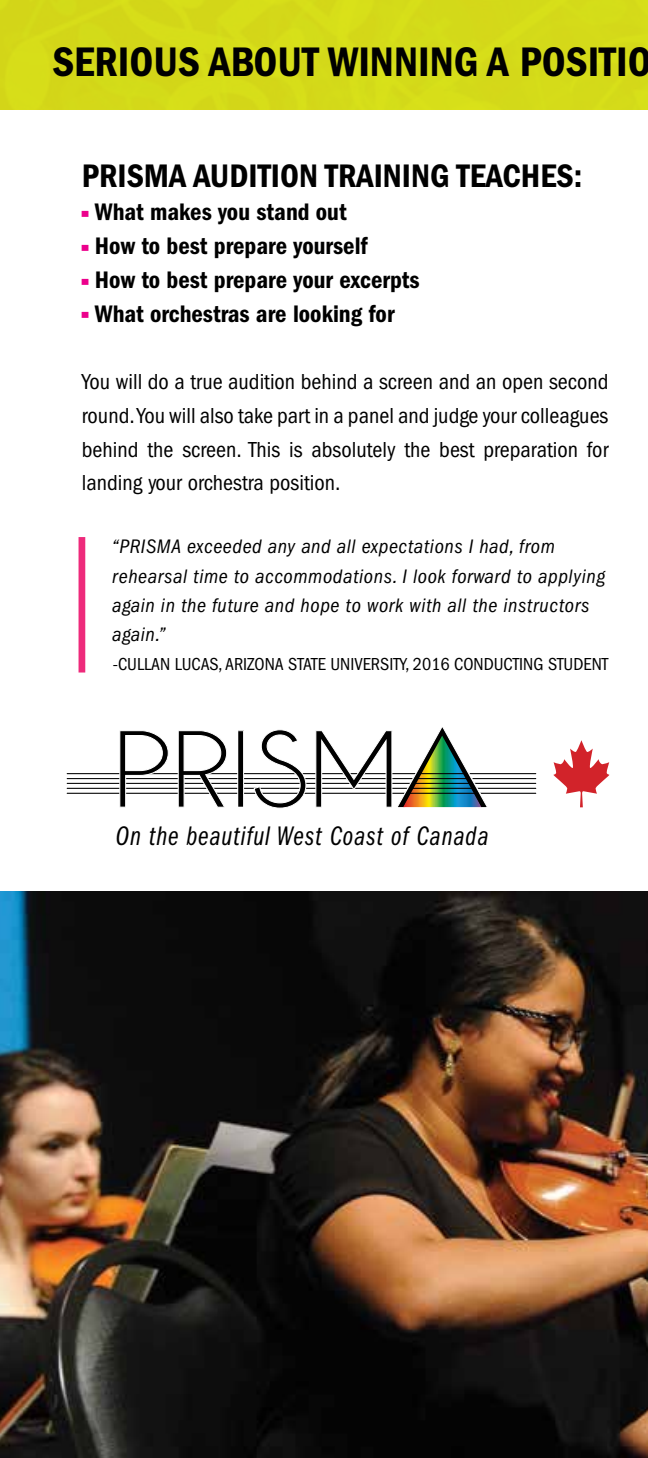
<style>
.page{position:relative;width:648px;height:1458px;background:#fff}
.page>*{position:absolute;margin:0;border:0;box-sizing:border-box;transform-origin:0 0}
.t1{font:42.75px "ITC Franklin Gothic Std Dm Cd";color:#000}
.t2{font:33.75px "ITC Franklin Gothic Std Dm Cd";color:#000}
.t3{font:27.9px "ITC Franklin Gothic Std Bk Cp It";letter-spacing:.03em;color:#000}
.t4{font:24.75px "ITC Franklin Gothic Std Dm Cd";color:#000}
.t5{font:condensed 22.5px/33.8px "ITC Franklin Gothic Std";color:#000;text-align:justify}
.t6{font:italic condensed 20.25px/29.2px "ITC Franklin Gothic Std";letter-spacing:.03em;color:#000}
.t7{font:condensed 18px "ITC Franklin Gothic Std";color:#000}
.s1{font-size:38.25px;color:#ec008c}
</style>
<div class="page">
<div style="left:0;top:0;width:648px;height:109px;background:#d4da19"></div>
<img style="left:0;top:891px;width:648px;height:567px">
<div style="left:79px;top:537px;width:6px;height:136px;background:#ee2a7b"></div>
<hr style="left:67px;top:773px;width:469px;height:1px;background:#000">
<hr style="left:67px;top:778px;width:469px;height:1px;background:#000">
<hr style="left:67px;top:783px;width:469px;height:1px;background:#000">
<hr style="left:67px;top:788px;width:469px;height:1px;background:#000">
<hr style="left:67px;top:793px;width:469px;height:1px;background:#000">
<svg style="left:119px;top:730px;width:50px;height:78px"></svg>
<svg style="left:178px;top:730px;width:49px;height:78px"></svg>
<svg style="left:237px;top:730px;width:7px;height:77px"></svg>
<svg style="left:254px;top:729px;width:52px;height:80px"></svg>
<svg style="left:314px;top:727px;width:175px;height:81px"></svg>
<img style="left:403px;top:736px;width:78px;height:71px">
<hr style="left:415px;top:778px;width:54px;height:1px;background:#000">
<hr style="left:417px;top:773px;width:50px;height:1px;background:#000">
<hr style="left:413px;top:783px;width:59px;height:1px;background:#000">
<hr style="left:411px;top:788px;width:64px;height:1px;background:#000">
<hr style="left:407px;top:793px;width:70px;height:1px;background:#000">
<svg style="left:553px;top:740px;width:56px;height:67px"></svg>
<h1 class="t1" style="left:52px;top:38px;width:601px">SERIOUS ABOUT WINNING A POSITIO</h1>
<h2 class="t2" style="left:82px;top:156px;width:502px">PRISMA AUDITION TRAINING TEACHES:</h2>
<p class="t4" style="left:82px;top:198px;width:266px"><span class="s1">•</span> What makes you stand out</p>
<p class="t4" style="left:82px;top:232px;width:287px"><span class="s1">•</span> How to best prepare yourself</p>
<p class="t4" style="left:82px;top:266px;width:339px"><span class="s1">•</span> How to best prepare your excerpts</p>
<p class="t4" style="left:82px;top:299px;width:314px"><span class="s1">•</span> What orchestras are looking for</p>
<p class="t5" style="left:82px;top:365px;width:528px">You will do a true audition behind a screen and an open second round. You will also take part in a panel and judge your colleagues behind the screen. This is absolutely the best preparation for landing your orchestra position.</p>
<p class="t6" style="left:112px;top:532px;width:495px">“PRISMA exceeded any and all expectations I had, from rehearsal time to accommodations. I look forward to applying again in the future and hope to work with all the instructors again.”</p>
<p class="t7" style="left:113px;top:654px;width:497px">-CULLAN LUCAS, ARIZONA STATE UNIVERSITY, 2016 CONDUCTING STUDENT</p>
<p class="t3" style="left:116px;top:820px;width:375px">On the beautiful West Coast of Canada</p>
</div>
